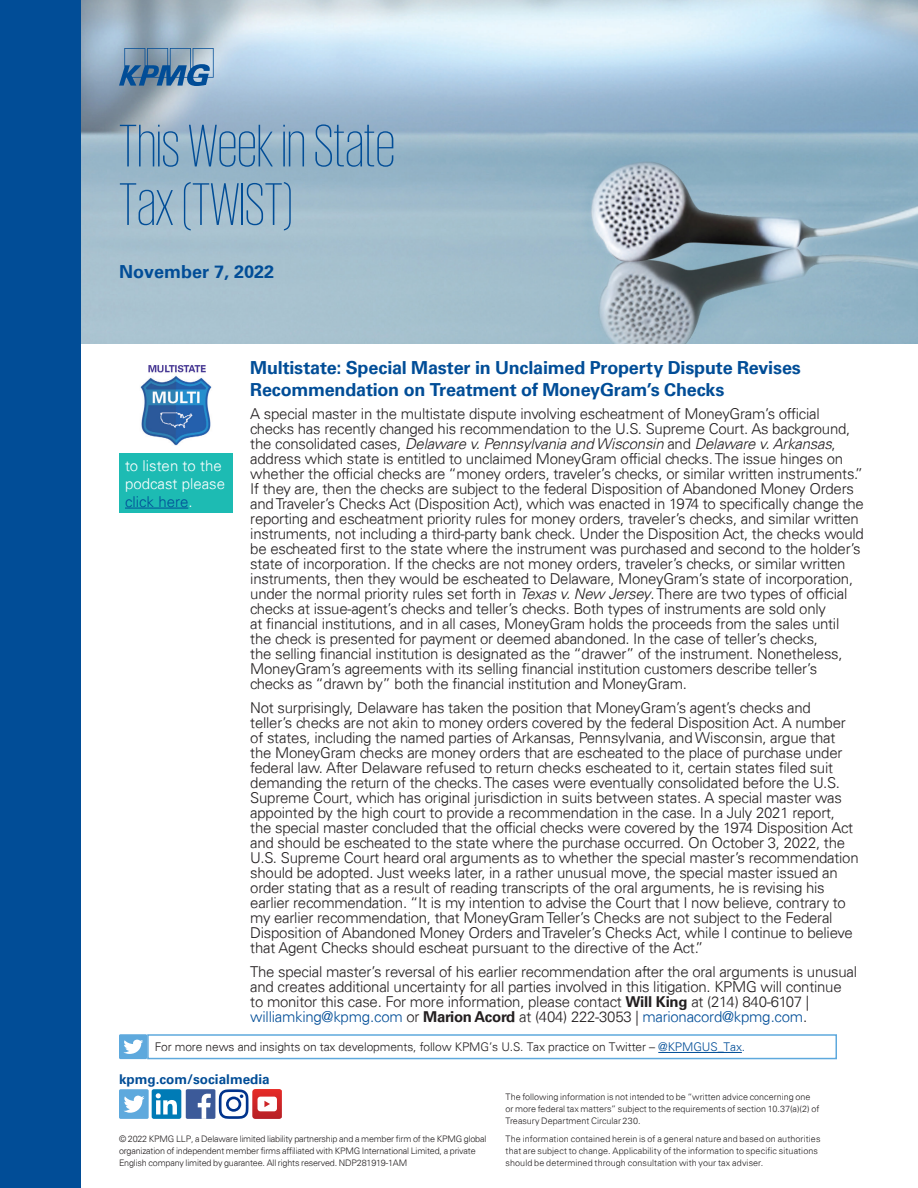
<style>
.page{position:relative;width:918px;height:1188px;background:#fff}
.page>*{position:absolute;margin:0;border:0;box-sizing:border-box;transform-origin:0 0}
.Title_60pt_White{font:200 61.5px/58.5px "KPMG";color:#014d97}
.Body_Copy{font:700 18px/21.6px "Univers 65";letter-spacing:-.01em;color:#014d97}
.Subhead_9pt{font:700 18px "Univers 65";color:#014d97}
.Body_Copy-2{font:300 15px/15px "Univers 45";letter-spacing:-.015em;color:#231f20}
.Folio{font:300 15px/18px "Univers 45";color:#fff}
.URL{font:700 13.5px "Univers 65";color:#014d97}
.Folio-2{font:300 12px "Univers 45";letter-spacing:-.01em;color:#231f20}
.Legal_6pt{font:300 9px/12px "Univers 45";letter-spacing:-.005em;color:#231f20}
.s1{color:#014d97}
.s2{font-style:italic}
.s3{font-family:"Univers 65";font-weight:700}
</style>
<div class="page">
<img style="left:81px;top:0;width:837px;height:344px">
<svg style="left:119px;top:48px;width:95px;height:38px;background:#638aad"></svg>
<div style="left:0;top:0;width:81px;height:1188px;background:#014d97"></div>
<img style="left:140px;top:365px;width:72px;height:81px">
<div style="left:119px;top:453px;width:114px;height:60px;background:#1dbbb3"></div>
<hr style="left:125px;top:508px;width:63px;height:1px;background:#014d97">
<div style="left:119px;top:1089px;width:30px;height:30px;background:#5ea9dd;border-radius:2px"></div>
<svg style="left:124px;top:1096px;width:21px;height:17px"></svg>
<div style="left:152px;top:1089px;width:29px;height:30px;background:#007bb6;border-radius:2px"></div>
<svg style="left:156px;top:1093px;width:21px;height:21px"></svg>
<div style="left:186px;top:1089px;width:29px;height:30px;background:#3c5a99;border-radius:2px"></div>
<svg style="left:198px;top:1094px;width:13px;height:25px"></svg>
<svg style="left:219px;top:1089px;width:63px;height:30px"></svg>
<hr style="left:658px;top:1052px;width:84px;height:1px;background:#014d97">
<div style="left:147px;top:1034px;width:690px;height:25px;border:2px solid #5ea9dd"></div>
<div style="left:119px;top:1034px;width:28px;height:25px;background:#5ea9dd"></div>
<svg style="left:123px;top:1040px;width:20px;height:14px"></svg>
<p class="Title_60pt_White" style="left:119px;top:115px;width:278px">This Week in State<br>Tax (TWIST)</p>
<p class="Subhead_9pt" style="left:119px;top:261px;width:157px">November 7, 2022</p>
<p class="Folio" style="left:125px;top:456px;width:102px">to listen to the podcast please <span class="s1">click here</span>.</p>
<p class="Body_Copy" style="left:250px;top:357px;width:552px">Multistate: Special Master in Unclaimed Property Dispute Revises<br>Recommendation on Treatment of MoneyGram’s Checks</p>
<p class="Body_Copy-2" style="left:250px;top:406px;width:615px">A special master in the multistate dispute involving escheatment of MoneyGram’s official checks has recently changed his recommendation to the U.S. Supreme Court. As background, the consolidated cases, <span class="s2">Delaware v. Pennsylvania and Wisconsin</span> and <span class="s2">Delaware v. Arkansas</span>, address which state is entitled to unclaimed MoneyGram official checks. The issue hinges on whether the official checks are “money orders, traveler’s checks, or similar written instruments.” If they are, then the checks are subject to the federal Disposition of Abandoned Money Orders and Traveler’s Checks Act (Disposition Act), which was enacted in 1974 to specifically change the reporting and escheatment priority rules for money orders, traveler’s checks, and similar written instruments, not including a third-party bank check. Under the Disposition Act, the checks would be escheated first to the state where the instrument was purchased and second to the holder’s state of incorporation. If the checks are not money orders, traveler’s checks, or similar written instruments, then they would be escheated to Delaware, MoneyGram’s state of incorporation, under the normal priority rules set forth in <span class="s2">Texas v. New Jersey</span>. There are two types of official checks at issue-agent’s checks and teller’s checks. Both types of instruments are sold only<br>at financial institutions, and in all cases, MoneyGram holds the proceeds from the sales until the check is presented for payment or deemed abandoned. In the case of teller’s checks,<br>the selling financial institution is designated as the “drawer” of the instrument. Nonetheless, MoneyGram’s agreements with its selling financial institution customers describe teller’s checks as “drawn by” both the financial institution and MoneyGram.</p>
<p class="Body_Copy-2" style="left:250px;top:700px;width:610px">Not surprisingly, Delaware has taken the position that MoneyGram’s agent’s checks and<br>teller’s checks are not akin to money orders covered by the federal Disposition Act. A number of states, including the named parties of Arkansas, Pennsylvania, and Wisconsin, argue that the MoneyGram checks are money orders that are escheated to the place of purchase under federal law. After Delaware refused to return checks escheated to it, certain states filed suit demanding the return of the checks. The cases were eventually consolidated before the U.S.<br>Supreme Court, which has original jurisdiction in suits between states. A special master was appointed by the high court to provide a recommendation in the case. In a July 2021 report, the special master concluded that the official checks were covered by the 1974 Disposition Act and should be escheated to the state where the purchase occurred. On October 3, 2022, the U.S. Supreme Court heard oral arguments as to whether the special master’s recommendation should be adopted. Just weeks later, in a rather unusual move, the special master issued an order stating that as a result of reading transcripts of the oral arguments, he is revising his earlier recommendation. “It is my intention to advise the Court that I now believe, contrary to my earlier recommendation, that MoneyGram Teller’s Checks are not subject to the Federal Disposition of Abandoned Money Orders and Traveler’s Checks Act, while I continue to believe that Agent Checks should escheat pursuant to the directive of the Act.”</p>
<p class="Body_Copy-2" style="left:250px;top:964px;width:608px">The special master’s reversal of his earlier recommendation after the oral arguments is unusual and creates additional uncertainty for all parties involved in this litigation. KPMG will continue to monitor this case. For more information, please contact <span class="s3">Will King</span> at (214) 840-6107 | <span class="s1">williamking@kpmg.com</span> or <span class="s3">Marion Acord</span> at (404) 222-3053 | <span class="s1">marionacord@kpmg.com</span>.</p>
<p class="Folio-2" style="left:155px;top:1040px;width:592px">For more news and insights on tax developments, follow KPMG’s U.S. Tax practice on Twitter – <span class="s1">@KPMGUS_Tax.</span></p>
<p class="Legal_6pt" style="left:506px;top:1091px;width:315px">The following information is not intended to be “written advice concerning one or more federal tax matters” subject to the requirements of section 10.37(a)(2) of<br>Treasury Department Circular 230.</p>
<p class="Legal_6pt" style="left:506px;top:1133px;width:316px">The information contained herein is of a general nature and based on authorities that are subject to change. Applicability of the information to specific situations should be determined through consultation with your tax adviser.</p>
<p class="URL" style="left:119px;top:1071px;width:152px">kpmg.com/socialmedia</p>
<p class="Legal_6pt" style="left:119px;top:1133px;width:369px">© 2022 KPMG LLP, a Delaware limited liability partnership and a member firm of the KPMG global organization of independent member firms affiliated with KPMG International Limited, a private<br>English company limited by guarantee. All rights reserved. NDP281919-1AM</p>
</div>
